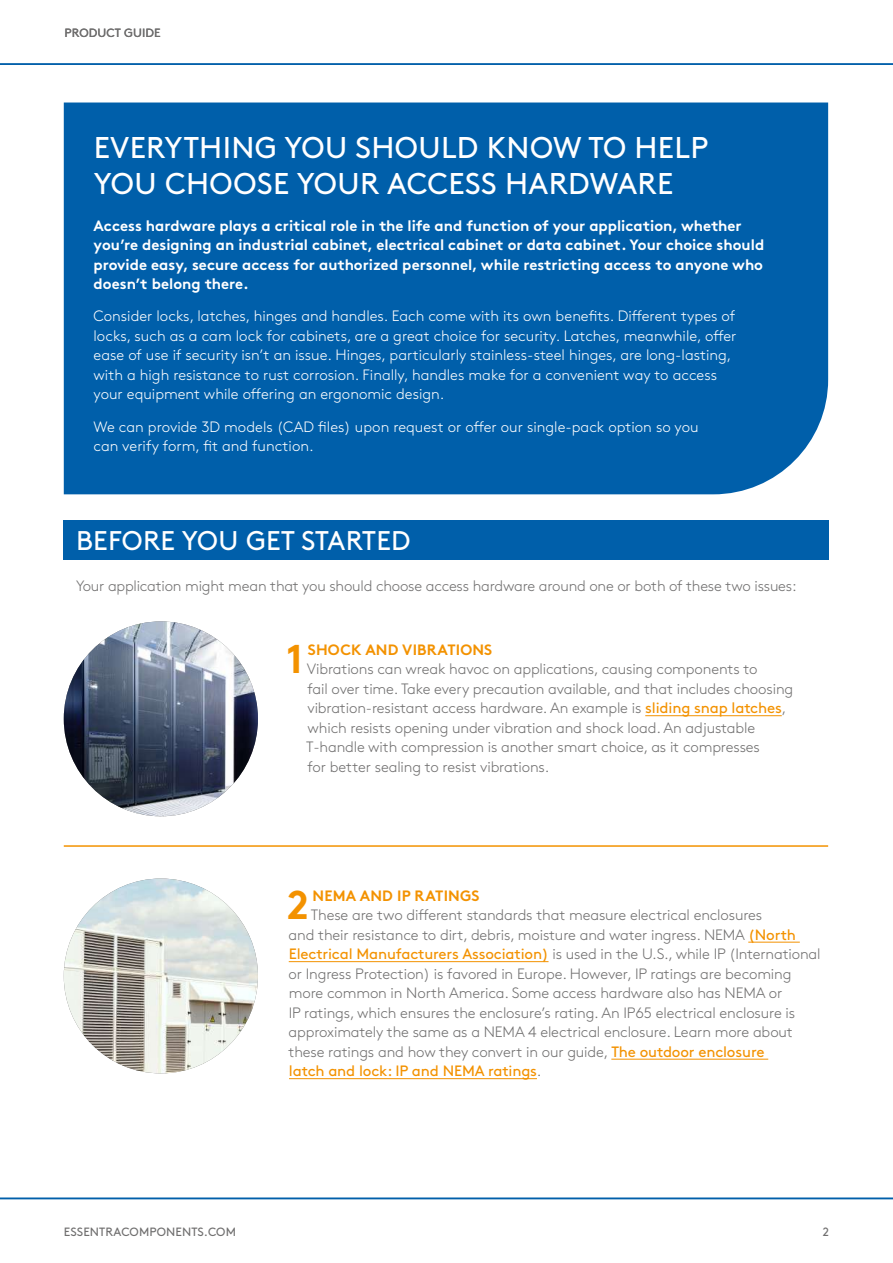
<style>
.page{position:relative;width:893px;height:1263px;background:#fff}
.page>*{position:absolute;margin:0;border:0;box-sizing:border-box;transform-origin:0 0}
.t1{font:700 40.2px "Brown Pro";color:#f39200}
.t2{font:30px/36px "Brown Pro";letter-spacing:.01em;color:#fff}
.t3{font:27px "Brown Pro";letter-spacing:.01em;color:#fff}
.t4{font:300 15px/19.5px "Brown Pro";letter-spacing:-.01em;color:#706f6f}
.t5{font:300 15px/19.5px "Brown Pro";color:#fff}
.t6{font:700 15px/19.5px "Brown Pro";color:#fff}
.t7{font:700 15px "Brown Pro";letter-spacing:.01em;color:#f39200}
.t8{font:12px "Brown Pro";letter-spacing:.01em;color:#706f6f}
.s1{font-weight:400;color:#f39200}
</style>
<div class="page">
<div style="left:64px;top:103px;width:764px;height:391px;background:#005faa"></div>
<hr style="left:0;top:63px;width:893px;height:2px;background:#005faa">
<hr style="left:0;top:1198px;width:893px;height:1px;background:#005faa">
<div style="left:64px;top:520px;width:765px;height:39px;background:#005faa"></div>
<hr style="left:64px;top:845px;width:764px;height:2px;background:#f39200">
<img style="left:64px;top:621px;width:194px;height:195px;border-radius:97px">
<img style="left:64px;top:878px;width:194px;height:195px;border-radius:97px">
<hr style="left:645px;top:715px;width:137px;height:1px;background:#f39200">
<hr style="left:748px;top:942px;width:52px;height:1px;background:#f39200">
<hr style="left:289px;top:961px;width:259px;height:1px;background:#f39200">
<hr style="left:611px;top:1059px;width:157px;height:1px;background:#f39200">
<hr style="left:289px;top:1078px;width:248px;height:1px;background:#f39200">
<p class="t8" style="left:65px;top:24px;width:98px">PRODUCT GUIDE</p>
<h2 class="t2" style="left:94px;top:127px;width:616px">EVERYTHING YOU SHOULD KNOW TO HELP<br>YOU CHOOSE YOUR ACCESS HARDWARE</h2>
<p class="t6" style="left:94px;top:214px;width:672px">Access hardware plays a critical role in the life and function of your application, whether you’re designing an industrial cabinet, electrical cabinet or data cabinet. Your choice should provide easy, secure access for authorized personnel, while restricting access to anyone who doesn’t belong there.</p>
<p class="t5" style="left:94px;top:305px;width:644px">Consider locks, latches, hinges and handles. Each come with its own benefits. Different types of locks, such as a cam lock for cabinets, are a great choice for security. Latches, meanwhile, offer ease of use if security isn’t an issue. Hinges, particularly stainless-steel hinges, are long-lasting, with a high resistance to rust corrosion. Finally, handles make for a convenient way to access your equipment while offering an ergonomic design.</p>
<p class="t5" style="left:94px;top:416px;width:606px">We can provide 3D models (CAD files) upon request or offer our single-pack option so you can verify form, fit and function.</p>
<h3 class="t3" style="left:76px;top:520px;width:336px">BEFORE YOU GET STARTED</h3>
<p class="t4" style="left:76px;top:575px;width:722px">Your application might mean that you should choose access hardware around one or both of these two issues:</p>
<h1 class="t1" style="left:286px;top:626px;width:19px">1</h1>
<p class="t7" style="left:308px;top:637px;width:186px">SHOCK AND VIBRATIONS</p>
<p class="t4" style="left:306px;top:658px;width:488px">Vibrations can wreak havoc on applications, causing components to<br>fail over time. Take every precaution available, and that includes choosing vibration-resistant access hardware. An example is <span class="s1">sliding snap latches</span>, which resists opening under vibration and shock load. An adjustable T-handle with compression is another smart choice, as it compresses<br>for better sealing to resist vibrations.</p>
<h1 class="t1" style="left:287px;top:872px;width:23px">2</h1>
<p class="t7" style="left:312px;top:883px;width:169px">NEMA AND IP RATINGS</p>
<p class="t4" style="left:289px;top:904px;width:533px;text-indent:22px">These are two different standards that measure electrical enclosures<br>and their resistance to dirt, debris, moisture and water ingress. NEMA <span class="s1">(North Electrical Manufacturers Association)</span> is used in the U.S., while IP (International or Ingress Protection) is favored in Europe. However, IP ratings are becoming more common in North America. Some access hardware also has NEMA or<br>IP ratings, which ensures the enclosure’s rating. An IP65 electrical enclosure is approximately the same as a NEMA 4 electrical enclosure. Learn more about these ratings and how they convert in our guide, <span class="s1">The outdoor enclosure<br>latch and lock: IP and NEMA ratings</span>.</p>
<p class="t8" style="left:64px;top:1222px;width:174px">ESSENTRACOMPONENTS.COM</p>
<p class="t8" style="left:823px;top:1222px;width:8px">2</p>
</div>
